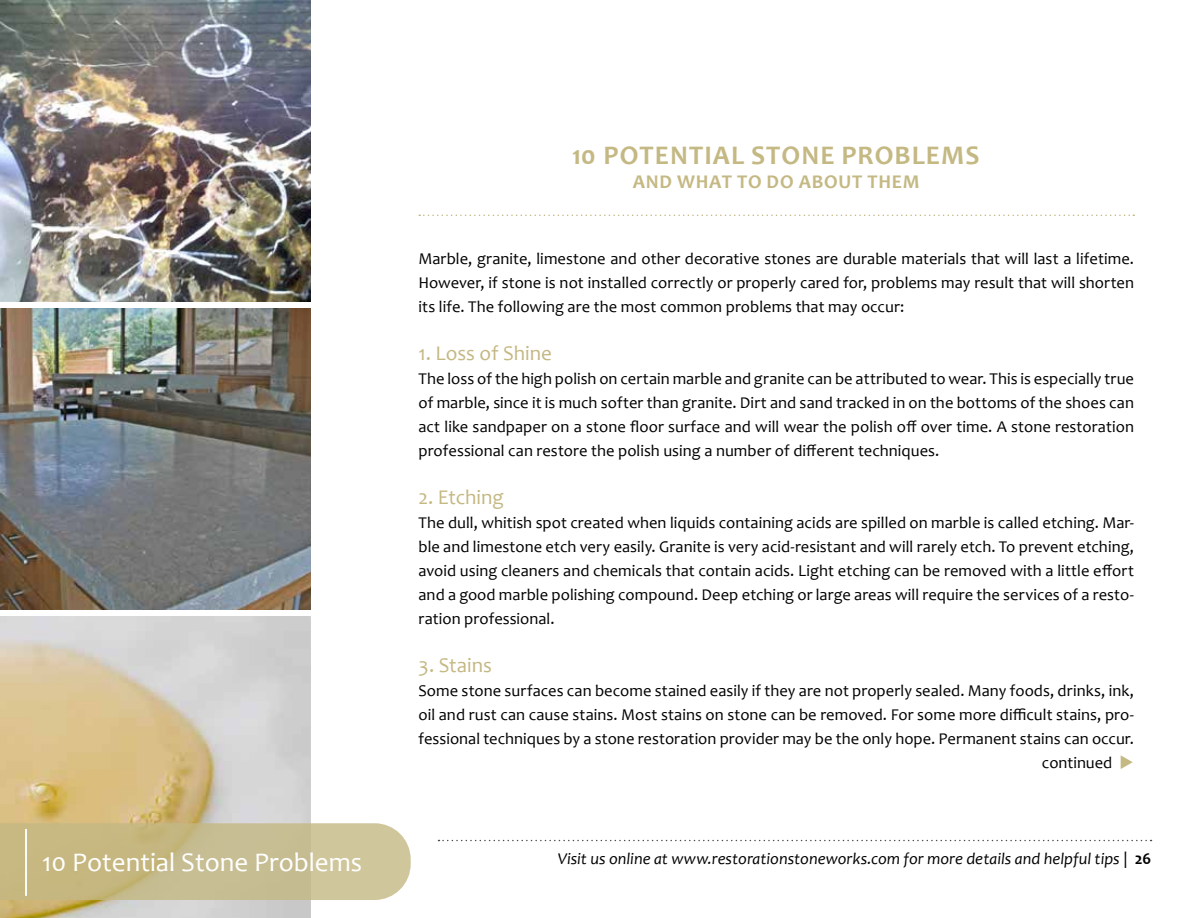
<style>
.page{position:relative;width:1188px;height:918px;background:#fff}
.page>*{position:absolute;margin:0;border:0;box-sizing:border-box;transform-origin:0 0}
.t1{font:700 27px "Candara";letter-spacing:.04em;color:#c4b883}
.t2{font:27px "Candara";color:#fff}
.t3{font:21px "Candara";color:#c4b883}
.t4{font:700 19.5px "Candara";letter-spacing:.04em;color:#c4b883}
.t5{font:16.5px/24px "Candara";letter-spacing:.005em;color:#000;text-align:justify}
.t6{font:italic 16.5px "Candara";color:#000}
.s1{color:#c4b883}
.s2{font-style:normal}
.s3{font-weight:700;font-style:normal}
</style>
<div class="page">
<svg style="left:438px;top:840px;width:714px;height:1px"></svg>
<img style="left:0;top:616px;width:310px;height:302px">
<img style="left:0;top:308px;width:310px;height:302px">
<img style="left:0;top:0;width:310px;height:301px">
<svg style="left:0;top:823px;width:411px;height:77px;background:#c9bd8f"></svg>
<svg style="left:419px;top:215px;width:715px;height:1px"></svg>
<hr style="left:25px;top:829px;width:2px;height:67px;background:#fff">
<h1 class="t2" style="left:42px;top:846px;width:322px">10 Potential Stone Problems</h1>
<h1 class="t1" style="left:572px;top:139px;width:409px">10 POTENTIAL STONE PROBLEMS</h1>
<p class="t4" style="left:633px;top:169px;width:289px">AND WHAT TO DO ABOUT THEM</p>
<p class="t5" style="left:418px;top:247px;width:717px">Marble, granite, limestone and other decorative stones are durable materials that will last a lifetime.<br>However, if stone is not installed correctly or properly cared for, problems may result that will shorten its life. The following are the most common problems that may occur:</p>
<p class="t3" style="left:418px;top:341px;width:135px">1. Loss of Shine</p>
<p class="t5" style="left:418px;top:367px;width:717px">The loss of the high polish on certain marble and granite can be attributed to wear. This is especially true of marble, since it is much softer than granite. Dirt and sand tracked in on the bottoms of the shoes can act like sandpaper on a stone floor surface and will wear the polish off over time. A stone restoration professional can restore the polish using a number of different techniques.</p>
<p class="t3" style="left:418px;top:485px;width:87px">2. Etching</p>
<p class="t5" style="left:418px;top:511px;width:717px">The dull, whitish spot created when liquids containing acids are spilled on marble is called etching. Mar&shy;ble and limestone etch very easily. Granite is very acid-resistant and will rarely etch. To prevent etching, avoid using cleaners and chemicals that contain acids. Light etching can be removed with a little effort and a good marble polishing compound. Deep etching or large areas will require the services of a resto&shy;ration professional.</p>
<p class="t3" style="left:418px;top:653px;width:75px">3. Stains</p>
<p class="t5" style="left:418px;top:679px;width:717px">Some stone surfaces can become stained easily if they are not properly sealed. Many foods, drinks, ink, oil and rust can cause stains. Most stains on stone can be removed. For some more difficult stains, pro&shy;fessional techniques by a stone restoration provider may be the only hope. Permanent stains can occur.</p>
<p class="t5" style="left:1042px;top:751px;width:94px">continued <span class="s1">◆</span></p>
<p class="t6" style="left:558px;top:848px;width:595px">Visit us online at www.restorationstoneworks.com for more details and helpful tips <span class="s2">|</span> <span class="s3">26</span></p>
</div>
